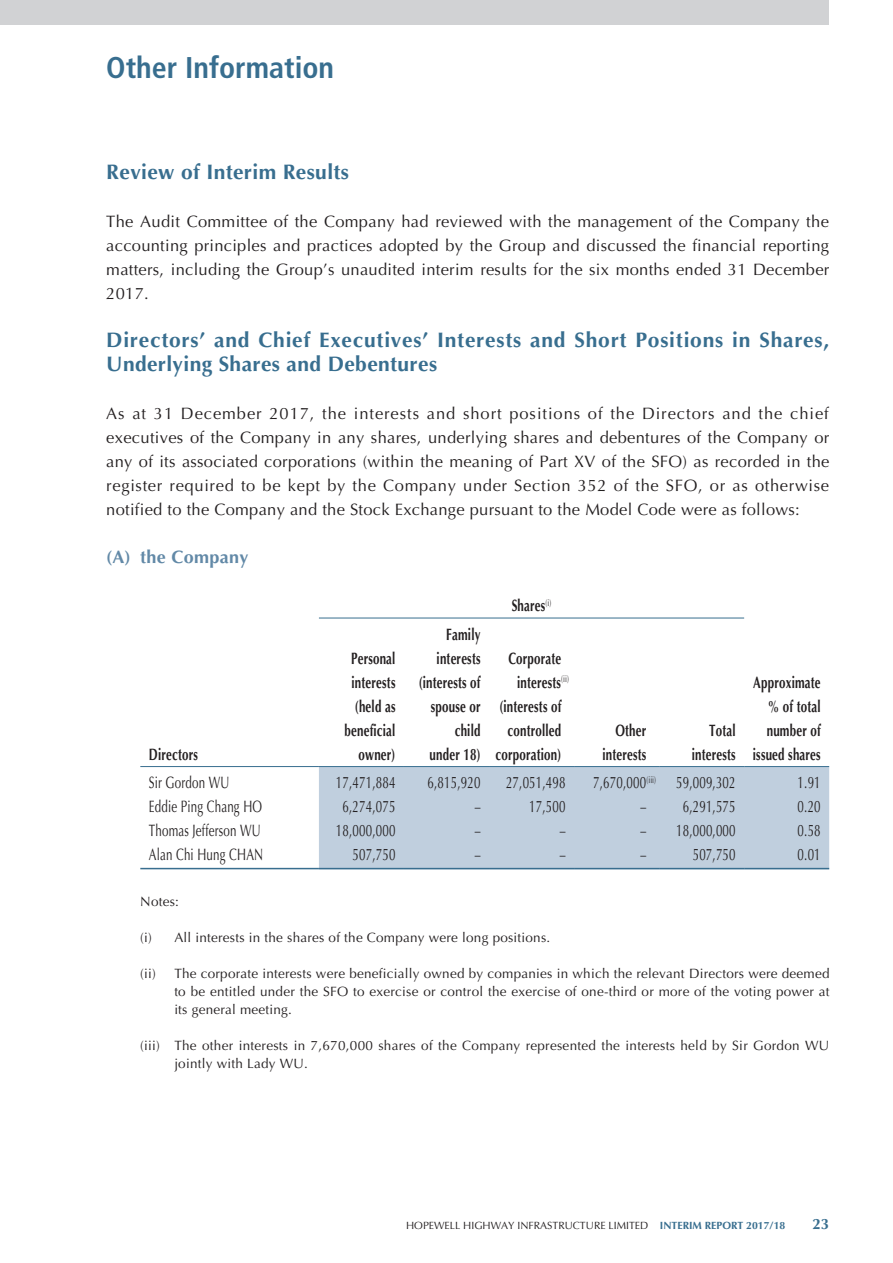
<style>
.page{position:relative;width:893px;height:1263px;background:#fff}
.page>*{position:absolute;margin:0;border:0;box-sizing:border-box;transform-origin:0 0}
.t1{font:700 condensed 30px "Frutiger LT Std";color:#386e8f}
._01_H1{font:700 21px/24px "Optima LT Std";letter-spacing:.035em;color:#386e8f}
._01_H1-2{font:700 21px "Optima LT Std";letter-spacing:.015em;color:#386e8f}
._02_H2{font:700 18px "Optima LT Std";letter-spacing:.015em;color:#6289a7}
._00_txt{font:16.5px/24px "Optima LT Std";letter-spacing:.015em;color:#231f20;text-align:justify}
._50_Table_txt{font:700 16.5px "Optima LT Std";letter-spacing:.015em;color:#231f20;scale:.7 1}
._50_Table_txt-2{font:16.5px "Optima LT Std";letter-spacing:.015em;color:#231f20;scale:.7 1}
.t2{font:700 15px "Optima LT Std";color:#386e8f}
._06_Notes{font:13.5px/18px "Optima LT Std";letter-spacing:.015em;color:#231f20;text-align:justify}
.t3{font:10.5px "Optima LT Std";color:#231f20}
.s1{font-weight:700;color:#386e8f}
</style>
<div class="page">
<div style="left:0;top:0;width:829px;height:24px;background:#d1d2d4"></div>
<div style="left:319px;top:767px;width:510px;height:101px;background:#c0cfde"></div>
<hr style="left:319px;top:618px;width:425px;height:1px;background:#386e8f">
<hr style="left:140px;top:766px;width:179px;height:1px;background:#386e8f">
<hr style="left:319px;top:766px;width:85px;height:1px;background:#386e8f">
<hr style="left:404px;top:766px;width:85px;height:1px;background:#386e8f">
<hr style="left:489px;top:766px;width:85px;height:1px;background:#386e8f">
<hr style="left:574px;top:766px;width:85px;height:1px;background:#386e8f">
<hr style="left:659px;top:766px;width:85px;height:1px;background:#386e8f">
<hr style="left:744px;top:766px;width:85px;height:1px;background:#386e8f">
<hr style="left:140px;top:868px;width:179px;height:1px;background:#386e8f">
<hr style="left:319px;top:868px;width:85px;height:1px;background:#386e8f">
<hr style="left:404px;top:868px;width:85px;height:1px;background:#386e8f">
<hr style="left:489px;top:868px;width:85px;height:1px;background:#386e8f">
<hr style="left:574px;top:868px;width:85px;height:1px;background:#386e8f">
<hr style="left:659px;top:868px;width:85px;height:1px;background:#386e8f">
<hr style="left:744px;top:868px;width:85px;height:1px;background:#386e8f">
<p class="t1" style="left:106px;top:49px;width:229px">Other Information</p>
<p class="_01_H1-2" style="left:106px;top:160px;width:244px">Review of Interim Results</p>
<p class="_00_txt" style="left:106px;top:210px;width:725px">The Audit Committee of the Company had reviewed with the management of the Company the accounting principles and practices adopted by the Group and discussed the financial reporting matters, including the Group’s unaudited interim results for the six months ended 31 December 2017.</p>
<p class="_01_H1" style="left:106px;top:328px;width:724px">Directors’ and Chief Executives’ Interests and Short Positions in Shares,<br>Underlying Shares and Debentures</p>
<p class="_00_txt" style="left:106px;top:402px;width:725px">As at 31 December 2017, the interests and short positions of the Directors and the chief executives of the Company in any shares, underlying shares and debentures of the Company or any of its associated corporations (within the meaning of Part XV of the SFO) as recorded in the register required to be kept by the Company under Section 352 of the SFO, or as otherwise notified to the Company and the Stock Exchange pursuant to the Model Code were as follows:</p>
<p class="_02_H2" style="left:106px;top:546px;width:144px">(A) the Company</p>
<p class="_50_Table_txt" style="left:512px;top:596px;width:58px">Shares<sup>(i)</sup></p>
<p class="_50_Table_txt" style="left:149px;top:744px;width:72px">Directors</p>
<p class="_50_Table_txt" style="left:351px;top:648px;width:65px">Personal</p>
<p class="_50_Table_txt" style="left:352px;top:672px;width:64px">interests</p>
<p class="_50_Table_txt" style="left:355px;top:696px;width:59px">(held as</p>
<p class="_50_Table_txt" style="left:344px;top:720px;width:74px">beneficial</p>
<p class="_50_Table_txt" style="left:359px;top:744px;width:54px">owner)</p>
<p class="_50_Table_txt" style="left:446px;top:624px;width:51px">Family</p>
<p class="_50_Table_txt" style="left:437px;top:648px;width:64px">interests</p>
<p class="_50_Table_txt" style="left:419px;top:672px;width:90px">(interests of</p>
<p class="_50_Table_txt" style="left:431px;top:696px;width:73px">spouse or</p>
<p class="_50_Table_txt" style="left:455px;top:720px;width:38px">child</p>
<p class="_50_Table_txt" style="left:429px;top:744px;width:74px">under 18)</p>
<p class="_50_Table_txt" style="left:508px;top:648px;width:77px">Corporate</p>
<p class="_50_Table_txt" style="left:517px;top:672px;width:76px">interests<sup>(ii)</sup></p>
<p class="_50_Table_txt" style="left:499px;top:696px;width:90px">(interests of</p>
<p class="_50_Table_txt" style="left:508px;top:720px;width:78px">controlled</p>
<p class="_50_Table_txt" style="left:496px;top:744px;width:95px">corporation)</p>
<p class="_50_Table_txt" style="left:615px;top:720px;width:46px">Other</p>
<p class="_50_Table_txt" style="left:602px;top:744px;width:64px">interests</p>
<p class="_50_Table_txt" style="left:709px;top:720px;width:39px">Total</p>
<p class="_50_Table_txt" style="left:692px;top:744px;width:64px">interests</p>
<p class="_50_Table_txt" style="left:753px;top:672px;width:98px">Approximate</p>
<p class="_50_Table_txt" style="left:768px;top:696px;width:77px">% of total</p>
<p class="_50_Table_txt" style="left:767px;top:720px;width:79px">number of</p>
<p class="_50_Table_txt" style="left:753px;top:744px;width:98px">issued shares</p>
<p class="_50_Table_txt-2" style="left:149px;top:773px;width:117px">Sir Gordon WU</p>
<p class="_50_Table_txt-2" style="left:336px;top:773px;width:87px">17,471,884</p>
<p class="_50_Table_txt-2" style="left:428px;top:773px;width:77px">6,815,920</p>
<p class="_50_Table_txt-2" style="left:506px;top:773px;width:87px">27,051,498</p>
<p class="_50_Table_txt-2" style="left:593px;top:773px;width:91px">7,670,000<sup>(iii)</sup></p>
<p class="_50_Table_txt-2" style="left:676px;top:773px;width:87px">59,009,302</p>
<p class="_50_Table_txt-2" style="left:798px;top:773px;width:34px">1.91</p>
<p class="_50_Table_txt-2" style="left:149px;top:797px;width:163px">Eddie Ping Chang HO</p>
<p class="_50_Table_txt-2" style="left:343px;top:797px;width:77px">6,274,075</p>
<p class="_50_Table_txt-2" style="left:475px;top:797px;width:10px">–</p>
<p class="_50_Table_txt-2" style="left:529px;top:797px;width:53px">17,500</p>
<p class="_50_Table_txt-2" style="left:641px;top:797px;width:10px">–</p>
<p class="_50_Table_txt-2" style="left:683px;top:797px;width:77px">6,291,575</p>
<p class="_50_Table_txt-2" style="left:798px;top:797px;width:34px">0.20</p>
<p class="_50_Table_txt-2" style="left:149px;top:821px;width:162px">Thomas Jefferson WU</p>
<p class="_50_Table_txt-2" style="left:336px;top:821px;width:87px">18,000,000</p>
<p class="_50_Table_txt-2" style="left:475px;top:821px;width:10px">–</p>
<p class="_50_Table_txt-2" style="left:560px;top:821px;width:10px">–</p>
<p class="_50_Table_txt-2" style="left:641px;top:821px;width:10px">–</p>
<p class="_50_Table_txt-2" style="left:676px;top:821px;width:87px">18,000,000</p>
<p class="_50_Table_txt-2" style="left:798px;top:821px;width:34px">0.58</p>
<p class="_50_Table_txt-2" style="left:149px;top:845px;width:165px">Alan Chi Hung CHAN</p>
<p class="_50_Table_txt-2" style="left:353px;top:845px;width:63px">507,750</p>
<p class="_50_Table_txt-2" style="left:475px;top:845px;width:10px">–</p>
<p class="_50_Table_txt-2" style="left:560px;top:845px;width:10px">–</p>
<p class="_50_Table_txt-2" style="left:641px;top:845px;width:10px">–</p>
<p class="_50_Table_txt-2" style="left:693px;top:845px;width:63px">507,750</p>
<p class="_50_Table_txt-2" style="left:798px;top:845px;width:34px">0.01</p>
<p class="_06_Notes" style="left:140px;top:892px;width:40px">Notes:</p>
<p class="_06_Notes" style="left:140px;top:928px;width:411px">(i) All interests in the shares of the Company were long positions.</p>
<p class="_06_Notes" style="left:174px;top:964px;width:657px;text-indent:-34px">(ii) The corporate interests were beneficially owned by companies in which the relevant Directors were deemed to be entitled under the SFO to exercise or control the exercise of one-third or more of the voting power at its general meeting.</p>
<p class="_06_Notes" style="left:174px;top:1036px;width:657px;text-indent:-34px">(iii) The other interests in 7,670,000 shares of the Company represented the interests held by Sir Gordon WU jointly with Lady WU.</p>
<p class="t3" style="left:406px;top:1220px;width:381px">HOPEWELL HIGHWAY INFRASTRUCTURE LIMITED <span class="s1">INTERIM REPORT 2017/18</span></p>
<p class="t2" style="left:812px;top:1215px;width:18px">23</p>
</div>
